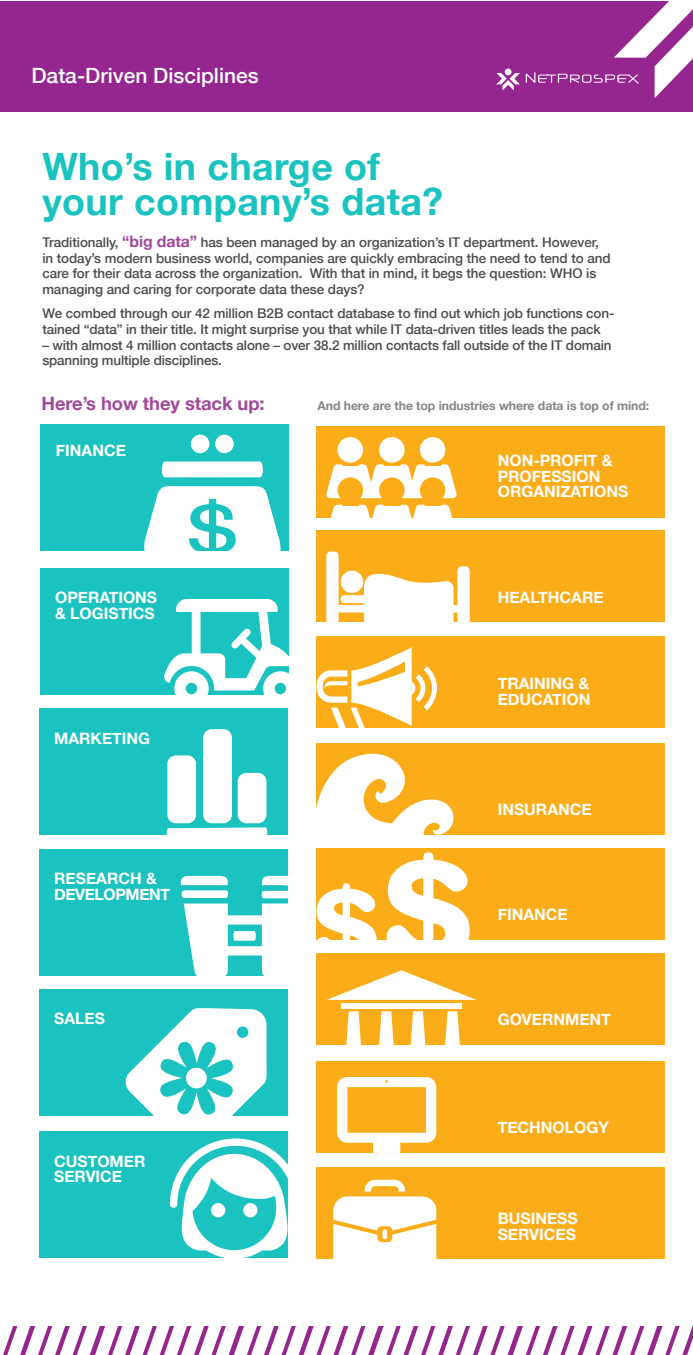
<style>
.page{position:relative;width:693px;height:1355px;background:#fff}
.page>*{position:absolute;margin:0;border:0;box-sizing:border-box;transform-origin:0 0}
.t1{font:700 37.62px "Helvetica Neue";letter-spacing:.01em;color:#1ac3c0}
.t2{font:500 21px "Helvetica Neue";color:#fff}
.t3{font:700 18.38px "Helvetica Neue";letter-spacing:-.005em;color:#a0499b}
.t4{font:700 15.75px/15.8px "Helvetica Neue";color:#fff}
.t5{font:700 15.75px/15.8px "Helvetica Neue";letter-spacing:-.025em;color:#fff}
.t6{font:500 13.47px/15.7px "Helvetica Neue";letter-spacing:-.005em;color:#4b4c4d}
.t7{font:700 12.25px "Helvetica Neue";letter-spacing:-.005em;color:#848588}
.s1{font-weight:700;font-size:15.75px;color:#a0499b}
</style>
<div class="page">
<div style="left:1px;top:1px;width:692px;height:110px;background:#95268f"></div>
<svg style="left:496px;top:73px;width:24px;height:17px"></svg>
<div style="left:505px;top:68px;width:7px;height:7px;background:#fff;border-radius:50%"></div>
<svg style="left:526px;top:1px;width:167px;height:97px"></svg>
<svg style="left:3px;top:1326px;width:690px;height:28px"></svg>
<div style="left:40px;top:424px;width:249px;height:127px;background:#1ac3c0"></div>
<svg style="left:144px;top:486px;width:137px;height:65px"></svg>
<svg style="left:162px;top:461px;width:101px;height:16px;background:#f4fcfc"></svg>
<div style="left:191px;top:434px;width:18px;height:19px;background:#fff;border-radius:50%"></div>
<div style="left:215px;top:434px;width:19px;height:19px;background:#fff;border-radius:50%"></div>
<div style="left:40px;top:567px;width:249px;height:127px;background:#1ac3c0"></div>
<div style="left:39px;top:708px;width:249px;height:127px;background:#1ac3c0"></div>
<div style="left:39px;top:848px;width:249px;height:127px;background:#1ac3c0"></div>
<div style="left:39px;top:988px;width:249px;height:127px;background:#1ac3c0"></div>
<svg style="left:164px;top:599px;width:125px;height:96px"></svg>
<div style="left:203px;top:729px;width:29px;height:94px;background:#fff;border-radius:9px"></div>
<div style="left:39px;top:1131px;width:249px;height:126px;background:#1ac3c0"></div>
<svg style="left:124px;top:1008px;width:164px;height:250px"></svg>
<div style="left:317px;top:426px;width:348px;height:91px;background:#faad19"></div>
<svg style="left:326px;top:437px;width:131px;height:81px"></svg>
<div style="left:378px;top:506px;width:29px;height:31px;background:#fff"></div>
<div style="left:336px;top:506px;width:29px;height:31px;background:#fff"></div>
<div style="left:418px;top:506px;width:29px;height:31px;background:#fff"></div>
<div style="left:317px;top:530px;width:348px;height:91px;background:#faad19"></div>
<div style="left:317px;top:636px;width:348px;height:92px;background:#faad19"></div>
<svg style="left:317px;top:551px;width:153px;height:177px"></svg>
<div style="left:317px;top:743px;width:348px;height:92px;background:#faad19"></div>
<div style="left:317px;top:848px;width:348px;height:91px;background:#faad19"></div>
<div style="left:317px;top:953px;width:348px;height:92px;background:#faad19"></div>
<div style="left:341px;top:1003px;width:121px;height:6px;background:#fff"></div>
<svg style="left:166px;top:745px;width:310px;height:255px"></svg>
<div style="left:317px;top:1061px;width:348px;height:91px;background:#faad19"></div>
<svg style="left:316px;top:1011px;width:170px;height:142px"></svg>
<div style="left:317px;top:1166px;width:348px;height:92px;background:#faad19"></div>
<svg style="left:333px;top:1179px;width:103px;height:80px"></svg>
<hr style="left:383px;top:1229px;width:4px;height:10px;background:#fff;border-radius:2px">
<p class="t2" style="left:32px;top:59px;width:229px">Data-Driven Disciplines</p>
<p class="t1" style="left:42px;top:133px;width:339px">Who’s in charge of</p>
<p class="t1" style="left:42px;top:168px;width:402px">your company’s data?</p>
<p class="t6" style="left:42px;top:234px;width:570px">Traditionally, <span class="s1">“big data”</span> has been managed by an organization’s IT department. However, in today’s modern business world, companies are quickly embracing the need to tend to and care for their data across the organization. With that in mind, it begs the question: WHO is managing and caring for corporate data these days?</p>
<p class="t6" style="left:42px;top:305px;width:573px">We combed through our 42 million B2B contact database to find out which job functions con&shy;tained “data” in their title. It might surprise you that while IT data-driven titles leads the pack</p>
<p class="t6" style="left:42px;top:336px;width:571px">– with almost 4 million contacts alone – over 38.2 million contacts fall outside of the IT domain spanning multiple disciplines.</p>
<p class="t3" style="left:42px;top:387px;width:225px">Here’s how they stack up:</p>
<p class="t4" style="left:56px;top:441px;width:71px">FINANCE</p>
<p class="t4" style="left:55px;top:589px;width:104px">OPERATIONS &amp; LOGISTICS</p>
<p class="t4" style="left:54px;top:729px;width:97px">MARKETING</p>
<p class="t5" style="left:54px;top:870px;width:117px">RESEARCH &amp;<br>DEVELOPMENT</p>
<p class="t4" style="left:54px;top:1010px;width:52px">SALES</p>
<p class="t4" style="left:54px;top:1152px;width:93px">CUSTOMER<br>SERVICE</p>
<p class="t7" style="left:318px;top:395px;width:333px">And here are the top industries where data is top of mind:</p>
<p class="t4" style="left:498px;top:451px;width:116px">NON-PROFIT &amp;<br>PROFESSION</p>
<p class="t4" style="left:498px;top:483px;width:132px">ORGANIZATIONS</p>
<p class="t4" style="left:498px;top:588px;width:107px">HEALTHCARE</p>
<p class="t4" style="left:498px;top:674px;width:93px">TRAINING &amp;</p>
<p class="t4" style="left:498px;top:690px;width:94px">EDUCATION</p>
<p class="t4" style="left:498px;top:800px;width:95px">INSURANCE</p>
<p class="t4" style="left:498px;top:905px;width:71px">FINANCE</p>
<p class="t4" style="left:498px;top:1010px;width:115px">GOVERNMENT</p>
<p class="t4" style="left:498px;top:1118px;width:113px">TECHNOLOGY</p>
<p class="t4" style="left:498px;top:1210px;width:81px">BUSINESS</p>
<p class="t4" style="left:498px;top:1225px;width:80px">SERVICES</p>
</div>
